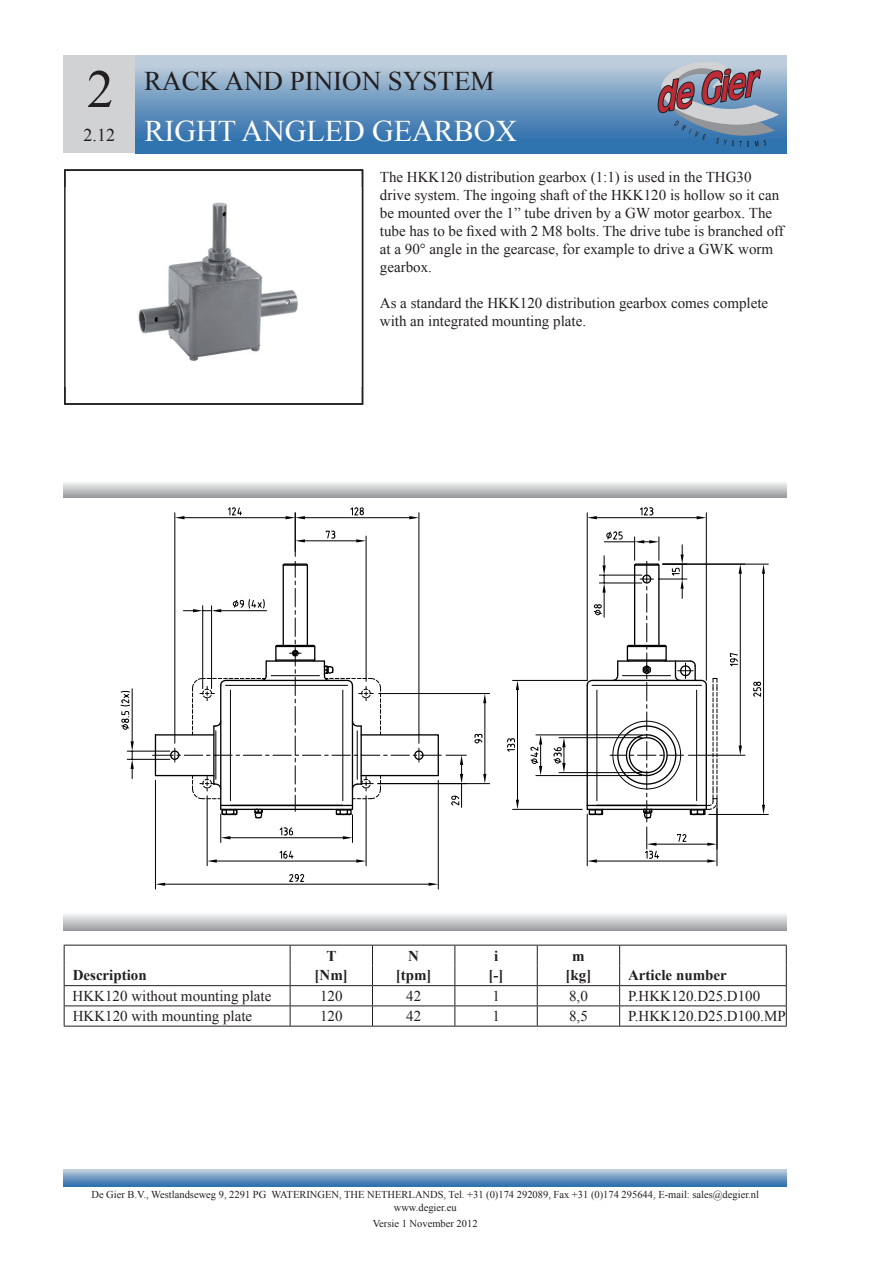
<style>
.page{position:relative;width:893px;height:1263px;background:#fff}
.page>*{position:absolute;margin:0;border:0;box-sizing:border-box;transform-origin:0 0}
.t1{font:54px "Times New Roman";color:#231f20}
.t2{font:30px "Times New Roman";color:#fff}
.t3{font:27px "Times New Roman";color:#231f20}
.t4{font:18px "Times New Roman";color:#231f20}
.t5{font:15px/18px "Times New Roman";color:#231f20}
.t6{font:700 15px "Times New Roman";color:#231f20}
.t7{font:10.5px/12.6px "Times New Roman";color:#231f20;text-align:center}
</style>
<div class="page">
<svg style="left:64px;top:1169px;width:723px;height:17px;background:#769ec3"></svg>
<div style="left:64px;top:55px;width:72px;height:98px;background:#d1d2d4"></div>
<div style="left:135px;top:55px;width:652px;height:98px;background:linear-gradient(to bottom,#c6d1dc,#1e66a8)"></div>
<svg style="left:657px;top:60px;width:122px;height:87px;background:#878da4"></svg>
<svg style="left:64px;top:914px;width:723px;height:16px;background:#c7c8cb"></svg>
<svg style="left:64px;top:482px;width:723px;height:15px;background:#c6c7ca"></svg>
<hr style="left:64px;top:945px;width:226px;height:1px;background:#231f20">
<hr style="left:290px;top:945px;width:82px;height:1px;background:#231f20">
<hr style="left:372px;top:945px;width:83px;height:1px;background:#231f20">
<hr style="left:455px;top:945px;width:82px;height:1px;background:#231f20">
<hr style="left:537px;top:945px;width:83px;height:1px;background:#231f20">
<hr style="left:620px;top:945px;width:167px;height:1px;background:#231f20">
<hr style="left:64px;top:985px;width:226px;height:1px;background:#231f20">
<hr style="left:290px;top:985px;width:82px;height:1px;background:#231f20">
<hr style="left:372px;top:985px;width:83px;height:1px;background:#231f20">
<hr style="left:455px;top:985px;width:82px;height:1px;background:#231f20">
<hr style="left:537px;top:985px;width:83px;height:1px;background:#231f20">
<hr style="left:620px;top:985px;width:167px;height:1px;background:#231f20">
<hr style="left:64px;top:1005px;width:226px;height:1px;background:#231f20">
<hr style="left:290px;top:1005px;width:82px;height:1px;background:#231f20">
<hr style="left:372px;top:1005px;width:83px;height:1px;background:#231f20">
<hr style="left:455px;top:1005px;width:82px;height:1px;background:#231f20">
<hr style="left:537px;top:1005px;width:83px;height:1px;background:#231f20">
<hr style="left:620px;top:1005px;width:167px;height:1px;background:#231f20">
<hr style="left:64px;top:1026px;width:226px;height:1px;background:#231f20">
<hr style="left:290px;top:1026px;width:82px;height:1px;background:#231f20">
<hr style="left:372px;top:1026px;width:83px;height:1px;background:#231f20">
<hr style="left:455px;top:1026px;width:82px;height:1px;background:#231f20">
<hr style="left:537px;top:1026px;width:83px;height:1px;background:#231f20">
<hr style="left:620px;top:1026px;width:167px;height:1px;background:#231f20">
<svg style="left:64px;top:945px;width:1px;height:81px"></svg>
<svg style="left:290px;top:945px;width:1px;height:81px"></svg>
<svg style="left:372px;top:945px;width:1px;height:81px"></svg>
<svg style="left:454px;top:945px;width:1px;height:81px"></svg>
<svg style="left:537px;top:945px;width:1px;height:81px"></svg>
<svg style="left:619px;top:945px;width:1px;height:81px"></svg>
<svg style="left:786px;top:945px;width:1px;height:81px"></svg>
<hr style="left:587px;top:814px;width:1px;height:52px;background:#000">
<hr style="left:717px;top:803px;width:1px;height:63px;background:#000">
<hr style="left:438px;top:780px;width:1px;height:109px;background:#000">
<hr style="left:155px;top:780px;width:1px;height:109px;background:#000">
<hr style="left:165px;top:884px;width:264px;height:1px;background:#000">
<svg style="left:429px;top:883px;width:9px;height:3px"></svg>
<svg style="left:156px;top:883px;width:9px;height:3px"></svg>
<svg style="left:289px;top:874px;width:16px;height:8px"></svg>
<hr style="left:366px;top:796px;width:1px;height:70px;background:#000">
<hr style="left:207px;top:796px;width:1px;height:70px;background:#000">
<hr style="left:217px;top:861px;width:139px;height:1px;background:#000">
<svg style="left:356px;top:859px;width:10px;height:4px"></svg>
<svg style="left:207px;top:859px;width:10px;height:4px"></svg>
<svg style="left:279px;top:850px;width:15px;height:9px"></svg>
<hr style="left:378px;top:783px;width:112px;height:1px;background:#000">
<hr style="left:379px;top:693px;width:111px;height:1px;background:#000">
<hr style="left:484px;top:703px;width:1px;height:71px;background:#000">
<svg style="left:483px;top:774px;width:3px;height:10px"></svg>
<svg style="left:483px;top:693px;width:3px;height:10px"></svg>
<svg style="left:474px;top:733px;width:9px;height:11px"></svg>
<hr style="left:513px;top:680px;width:74px;height:1px;background:#000">
<hr style="left:513px;top:809px;width:69px;height:1px;background:#000">
<hr style="left:517px;top:690px;width:1px;height:110px;background:#000">
<svg style="left:516px;top:680px;width:3px;height:10px"></svg>
<svg style="left:516px;top:800px;width:3px;height:9px"></svg>
<svg style="left:507px;top:738px;width:8px;height:14px"></svg>
<hr style="left:366px;top:536px;width:1px;height:145px;background:#000">
<hr style="left:305px;top:540px;width:51px;height:1px;background:#000">
<svg style="left:356px;top:539px;width:10px;height:3px"></svg>
<svg style="left:296px;top:539px;width:9px;height:3px"></svg>
<svg style="left:325px;top:530px;width:11px;height:9px"></svg>
<hr style="left:559px;top:772px;width:83px;height:1px;background:#000">
<hr style="left:559px;top:737px;width:83px;height:1px;background:#000">
<svg style="left:553px;top:738px;width:13px;height:35px"></svg>
<hr style="left:536px;top:734px;width:106px;height:1px;background:#000">
<hr style="left:536px;top:775px;width:106px;height:1px;background:#000">
<svg style="left:530px;top:735px;width:12px;height:40px"></svg>
<hr style="left:127px;top:759px;width:43px;height:1px;background:#000">
<hr style="left:127px;top:751px;width:43px;height:1px;background:#000">
<hr style="left:132px;top:689px;width:1px;height:52px;background:#000">
<svg style="left:131px;top:741px;width:3px;height:38px"></svg>
<svg style="left:120px;top:691px;width:10px;height:39px"></svg>
<svg style="left:153px;top:561px;width:313px;height:281px"></svg>
<hr style="left:587px;top:513px;width:1px;height:167px;background:#000">
<hr style="left:706px;top:513px;width:1px;height:167px;background:#000">
<hr style="left:597px;top:517px;width:100px;height:1px;background:#000">
<svg style="left:587px;top:516px;width:10px;height:3px"></svg>
<svg style="left:697px;top:516px;width:9px;height:3px"></svg>
<svg style="left:640px;top:507px;width:14px;height:9px"></svg>
<hr style="left:276px;top:659px;width:39px;height:2px;background:#000">
<hr style="left:276px;top:646px;width:39px;height:1px;background:#000">
<hr style="left:283px;top:564px;width:24px;height:2px;background:#000">
<hr style="left:174px;top:513px;width:1px;height:230px;background:#000">
<hr style="left:184px;top:517px;width:102px;height:1px;background:#000">
<svg style="left:175px;top:516px;width:9px;height:3px"></svg>
<svg style="left:228px;top:507px;width:14px;height:9px"></svg>
<hr style="left:418px;top:513px;width:1px;height:230px;background:#000">
<hr style="left:295px;top:513px;width:1px;height:43px;background:#000">
<hr style="left:305px;top:517px;width:104px;height:1px;background:#000">
<svg style="left:409px;top:516px;width:10px;height:3px"></svg>
<svg style="left:286px;top:516px;width:19px;height:3px"></svg>
<svg style="left:350px;top:507px;width:14px;height:9px"></svg>
<svg style="left:586px;top:531px;width:132px;height:332px"></svg>
<hr style="left:663px;top:564px;width:105px;height:1px;background:#000">
<hr style="left:709px;top:814px;width:59px;height:1px;background:#000">
<hr style="left:763px;top:574px;width:1px;height:231px;background:#000">
<svg style="left:762px;top:564px;width:3px;height:10px"></svg>
<svg style="left:762px;top:805px;width:3px;height:9px"></svg>
<svg style="left:753px;top:681px;width:8px;height:16px"></svg>
<hr style="left:688px;top:755px;width:57px;height:1px;background:#000">
<hr style="left:740px;top:574px;width:1px;height:171px;background:#000">
<svg style="left:739px;top:564px;width:3px;height:10px"></svg>
<svg style="left:739px;top:745px;width:3px;height:10px"></svg>
<svg style="left:729px;top:653px;width:9px;height:14px"></svg>
<img style="left:138px;top:202px;width:160px;height:159px">
<div style="left:64px;top:169px;width:299px;height:236px;border:2px solid #231f20"></div>
<h1 class="t1" style="left:87px;top:53px;width:28px">2</h1>
<p class="t4" style="left:84px;top:123px;width:33px">2.12</p>
<h3 class="t3" style="left:144px;top:63px;width:352px">RACK AND PINION SYSTEM</h3>
<h2 class="t2" style="left:144px;top:110px;width:374px">RIGHT ANGLED GEARBOX</h2>
<p class="t5" style="left:380px;top:167px;width:405px">The HKK120 distribution gearbox (1:1) is used in the THG30 drive system. The ingoing shaft of the HKK120 is hollow so it can be mounted over the 1” tube driven by a GW motor gearbox. The tube has to be fixed with 2 M8 bolts. The drive tube is branched off at a 90° angle in the gearcase, for example to drive a GWK worm gearbox.</p>
<p class="t5" style="left:380px;top:293px;width:390px">As a standard the HKK120 distribution gearbox comes complete with an integrated mounting plate.</p>
<p class="t6" style="left:326px;top:945px;width:12px">T</p>
<p class="t6" style="left:408px;top:945px;width:12px">N</p>
<p class="t6" style="left:494px;top:945px;width:6px">i</p>
<p class="t6" style="left:572px;top:945px;width:14px">m</p>
<p class="t6" style="left:73px;top:965px;width:76px">Description</p>
<p class="t6" style="left:315px;top:965px;width:35px">[Nm]</p>
<p class="t6" style="left:396px;top:965px;width:37px">[tpm]</p>
<p class="t6" style="left:489px;top:965px;width:16px">[-]</p>
<p class="t6" style="left:565px;top:965px;width:27px">[kg]</p>
<p class="t6" style="left:628px;top:965px;width:100px">Article number</p>
<p class="t5" style="left:73px;top:987px;width:200px">HKK120 without mounting plate</p>
<p class="t5" style="left:320px;top:987px;width:24px">120</p>
<p class="t5" style="left:406px;top:987px;width:16px">42</p>
<p class="t5" style="left:492px;top:987px;width:9px">1</p>
<p class="t5" style="left:569px;top:987px;width:20px">8,0</p>
<p class="t5" style="left:628px;top:987px;width:134px">P.HKK120.D25.D100</p>
<p class="t5" style="left:73px;top:1007px;width:181px">HKK120 with mounting plate</p>
<p class="t5" style="left:320px;top:1007px;width:24px">120</p>
<p class="t5" style="left:406px;top:1007px;width:16px">42</p>
<p class="t5" style="left:492px;top:1007px;width:9px">1</p>
<p class="t5" style="left:569px;top:1007px;width:20px">8,5</p>
<p class="t5" style="left:628px;top:1007px;width:159px">P.HKK120.D25.D100.MP</p>
<p class="t7" style="left:91px;top:1188px;width:669px">De Gier B.V., Westlandseweg 9, 2291 PG WATERINGEN, THE NETHERLANDS, Tel. +31 (0)174 292089, Fax +31 (0)174 295644, E-mail: sales@degier.nl www.degier.eu</p>
<p class="t7" style="left:373px;top:1217px;width:106px">Versie 1 November 2012</p>
</div>
